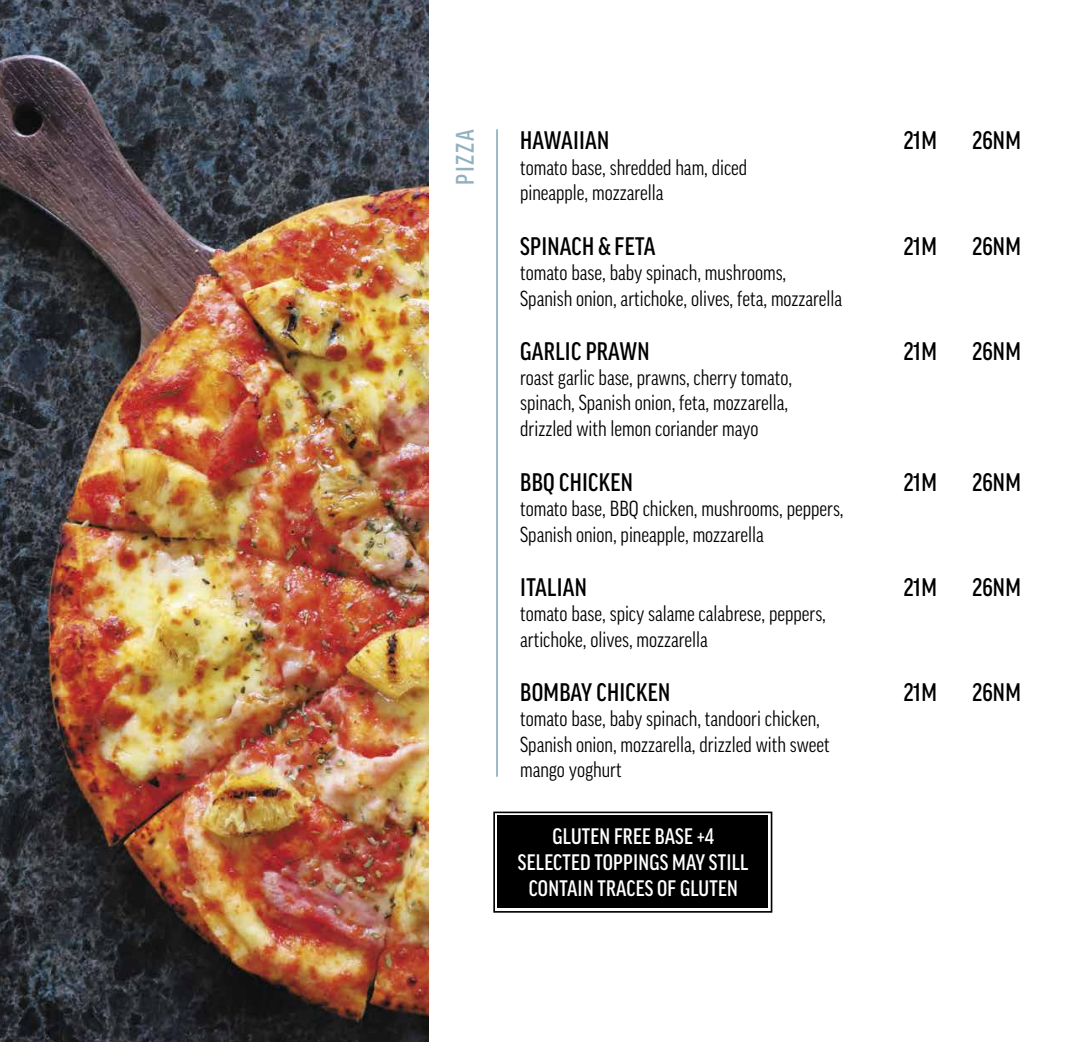
<style>
.page{position:relative;width:1092px;height:1042px;background:#fff}
.page>*{position:absolute;margin:0;border:0;box-sizing:border-box;transform-origin:0 0}
.t1{font:500 condensed 24.5px "Good Pro";letter-spacing:.01em;color:#000}
.t2{font:500 condensed 24.5px "Good Pro";letter-spacing:.07em;color:#91b1c0}
.t3{font:500 condensed 21.7px/25.9px "Good Pro";letter-spacing:.01em;color:#fff;text-align:center}
.t4{font:condensed 21px/25.9px "Good Pro";color:#000}
</style>
<div class="page">
<img style="left:0;top:0;width:428px;height:1042px">
<hr style="left:496px;top:129px;width:2px;height:648px;background:#91b1c0">
<div style="left:497px;top:815px;width:271px;height:93px;background:#000"></div>
<div style="left:493px;top:811px;width:279px;height:101px;border:2px solid #000"></div>
<p class="t2" style="left:451px;top:185px;width:57px;rotate:-90deg">PIZZA</p>
<p class="t1" style="left:520px;top:127px;width:90px">HAWAIIAN</p>
<p class="t1" style="left:903px;top:127px;width:35px">21M</p>
<p class="t1" style="left:972px;top:127px;width:50px">26NM</p>
<p class="t4" style="left:520px;top:154px;width:229px">tomato base, shredded ham, diced pineapple, mozzarella</p>
<p class="t1" style="left:520px;top:232px;width:137px">SPINACH &amp; FETA</p>
<p class="t1" style="left:903px;top:232px;width:35px">21M</p>
<p class="t1" style="left:972px;top:232px;width:50px">26NM</p>
<p class="t4" style="left:520px;top:259px;width:323px">tomato base, baby spinach, mushrooms,<br>Spanish onion, artichoke, olives, feta, mozzarella</p>
<p class="t1" style="left:520px;top:337px;width:131px">GARLIC PRAWN</p>
<p class="t1" style="left:903px;top:337px;width:35px">21M</p>
<p class="t1" style="left:972px;top:337px;width:50px">26NM</p>
<p class="t4" style="left:520px;top:365px;width:273px">roast garlic base, prawns, cherry tomato, spinach, Spanish onion, feta, mozzarella, drizzled with lemon coriander mayo</p>
<p class="t1" style="left:520px;top:468px;width:114px">BBQ CHICKEN</p>
<p class="t1" style="left:903px;top:468px;width:35px">21M</p>
<p class="t1" style="left:972px;top:468px;width:50px">26NM</p>
<p class="t4" style="left:520px;top:495px;width:325px">tomato base, BBQ chicken, mushrooms, peppers,<br>Spanish onion, pineapple, mozzarella</p>
<p class="t1" style="left:520px;top:573px;width:68px">ITALIAN</p>
<p class="t1" style="left:903px;top:573px;width:35px">21M</p>
<p class="t1" style="left:972px;top:573px;width:50px">26NM</p>
<p class="t4" style="left:520px;top:600px;width:307px">tomato base, spicy salame calabrese, peppers, artichoke, olives, mozzarella</p>
<p class="t1" style="left:520px;top:679px;width:151px">BOMBAY CHICKEN</p>
<p class="t1" style="left:903px;top:679px;width:35px">21M</p>
<p class="t1" style="left:972px;top:679px;width:50px">26NM</p>
<p class="t4" style="left:520px;top:706px;width:311px;line-height:25.2px">tomato base, baby spinach, tandoori chicken,<br>Spanish onion, mozzarella, drizzled with sweet mango yoghurt</p>
<p class="t3" style="left:518px;top:823px;width:232px">GLUTEN FREE BASE +4<br>SELECTED TOPPINGS MAY STILL<br>CONTAIN TRACES OF GLUTEN</p>
</div>
